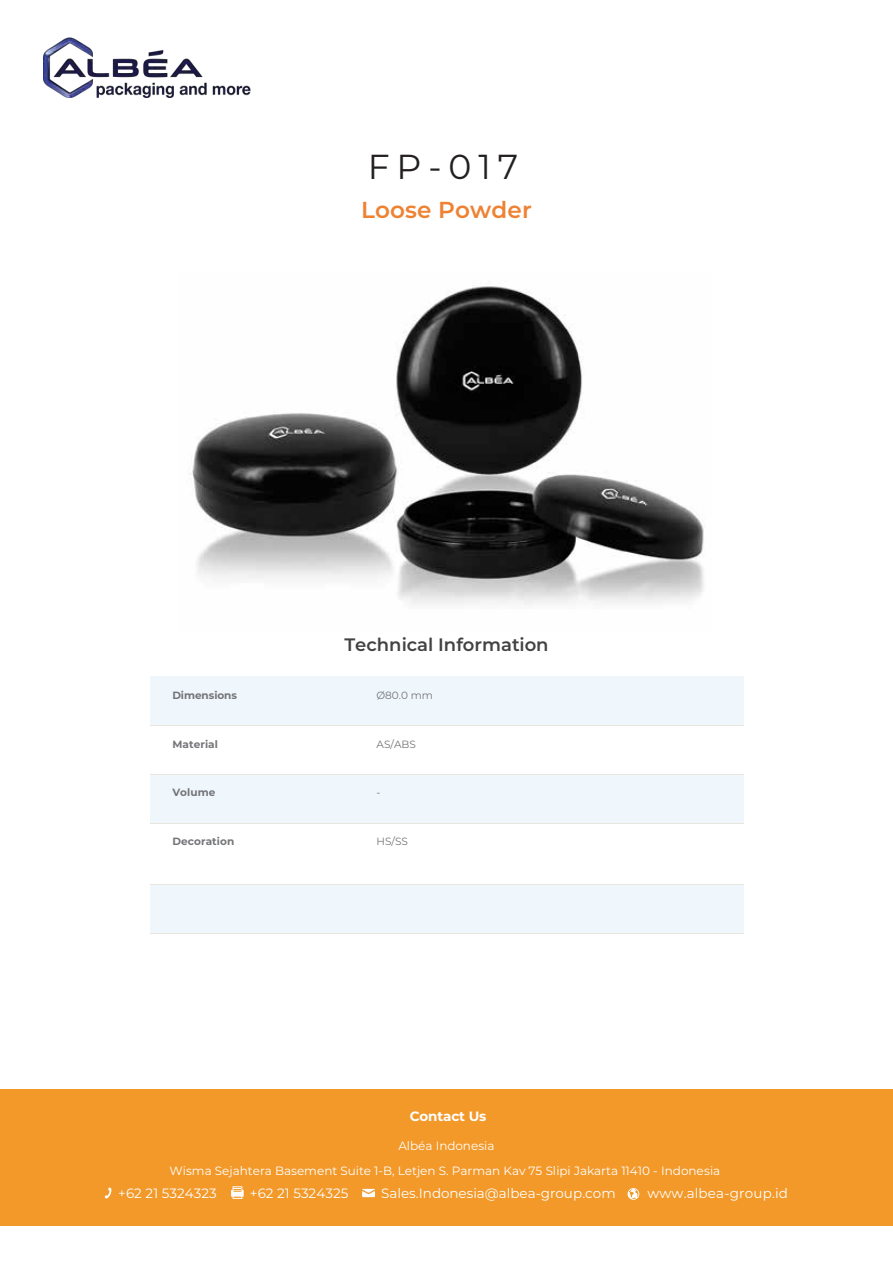
<style>
.page{position:relative;width:893px;height:1263px;background:#fff}
.page>*{position:absolute;margin:0;border:0;box-sizing:border-box;transform-origin:0 0}
.t1{font:34.65px "Montserrat";color:#231f20}
.t2{font:600 23.1px "Montserrat";letter-spacing:.005em;color:#ee8232}
.t3{font:600 18px "Montserrat";color:#424243}
.t4{font:13.5px "Montserrat";color:#fff}
.t5{font:700 13.5px "Montserrat";letter-spacing:-.01em;color:#fff}
.t6{font:12px/24.6px "Montserrat";color:#fff;text-align:center}
.t7{font:700 10.5px "Montserrat";letter-spacing:.01em;color:#747578}
.t8{font:10.5px "Montserrat";color:#747578}
</style>
<div class="page">
<img style="left:189px;top:286px;width:515px;height:319px">
<img style="left:44px;top:37px;width:206px;height:60px">
<div style="left:0;top:1089px;width:893px;height:137px;background:#f2992a"></div>
<svg style="left:104px;top:1187px;width:8px;height:12px"></svg>
<svg style="left:362px;top:1189px;width:13px;height:8px"></svg>
<svg style="left:231px;top:1186px;width:13px;height:13px"></svg>
<svg style="left:628px;top:1188px;width:11px;height:12px"></svg>
<div style="left:150px;top:676px;width:149px;height:49px;background:#eff6fc"></div>
<div style="left:299px;top:676px;width:445px;height:49px;background:#eff6fc"></div>
<hr style="left:150px;top:725px;width:148px;height:1px;background:#e9e6de">
<hr style="left:299px;top:725px;width:445px;height:1px;background:#e9e6de">
<div style="left:150px;top:774px;width:149px;height:49px;background:#eff6fc"></div>
<div style="left:299px;top:774px;width:445px;height:49px;background:#eff6fc"></div>
<hr style="left:150px;top:774px;width:148px;height:1px;background:#e9e6de">
<hr style="left:299px;top:774px;width:445px;height:1px;background:#e9e6de">
<hr style="left:150px;top:823px;width:148px;height:1px;background:#e9e6de">
<hr style="left:299px;top:823px;width:445px;height:1px;background:#e9e6de">
<div style="left:150px;top:884px;width:149px;height:49px;background:#eff6fc"></div>
<div style="left:299px;top:884px;width:445px;height:49px;background:#eff6fc"></div>
<hr style="left:150px;top:884px;width:148px;height:1px;background:#e9e6de">
<hr style="left:299px;top:884px;width:445px;height:1px;background:#e9e6de">
<hr style="left:150px;top:933px;width:148px;height:1px;background:#e9e6de">
<hr style="left:299px;top:933px;width:445px;height:1px;background:#e9e6de">
<h1 class="t1" style="left:368px;top:143px;width:152px">FP-017</h1>
<h2 class="t2" style="left:361px;top:193px;width:172px">Loose Powder</h2>
<h3 class="t3" style="left:344px;top:631px;width:206px">Technical Information</h3>
<p class="t7" style="left:172px;top:688px;width:66px">Dimensions</p>
<p class="t8" style="left:376px;top:688px;width:58px">Ø80.0 mm</p>
<p class="t7" style="left:172px;top:736px;width:47px">Material</p>
<p class="t8" style="left:376px;top:737px;width:41px">AS/ABS</p>
<p class="t7" style="left:172px;top:785px;width:45px">Volume</p>
<p class="t8" style="left:376px;top:785px;width:6px">-</p>
<p class="t7" style="left:172px;top:834px;width:64px">Decoration</p>
<p class="t8" style="left:376px;top:834px;width:33px">HS/SS</p>
<p class="t5" style="left:410px;top:1107px;width:78px">Contact Us</p>
<p class="t6" style="left:170px;top:1133px;width:552px">Albéa Indonesia<br>Wisma Sejahtera Basement Suite 1-B, Letjen S. Parman Kav 75 Slipi Jakarta 11410 - Indonesia</p>
<p class="t4" style="left:118px;top:1184px;width:100px">+62 21 5324323</p>
<p class="t4" style="left:250px;top:1184px;width:100px">+62 21 5324325</p>
<p class="t4" style="left:381px;top:1184px;width:236px">Sales.Indonesia@albea-group.com</p>
<p class="t4" style="left:647px;top:1184px;width:142px">www.albea-group.id</p>
</div>
